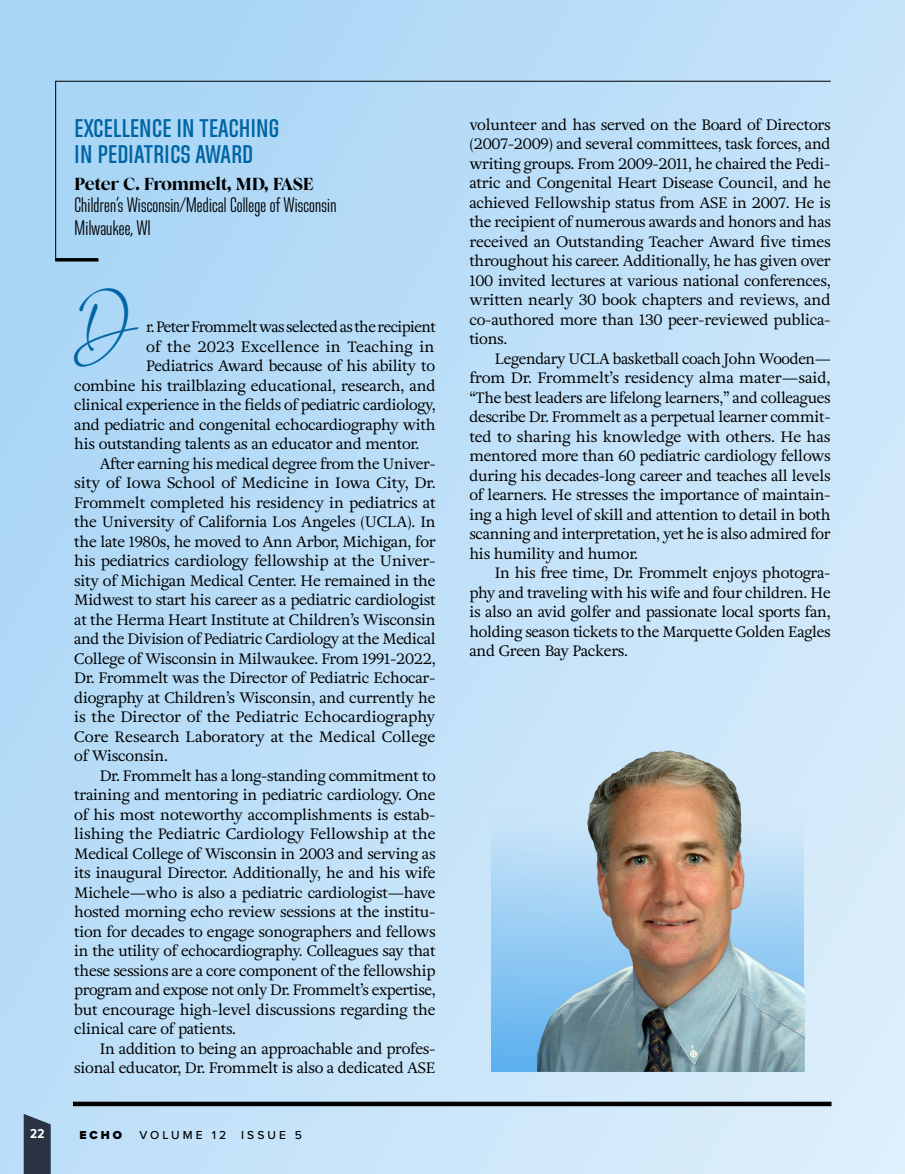
<style>
.page{position:relative;width:905px;height:1174px;background:#fff}
.page>*{position:absolute;margin:0;border:0;box-sizing:border-box;transform-origin:0 0}
.t1{font:42px "adelia";color:#0065a4}
.t2{font:500 25.5px/26.2px "Directors Gothic 250";color:#0065a4}
.t3{font:300 21px/22.5px "Directors Gothic 250";letter-spacing:-.02em;color:#000}
.t4{font:700 18px "Marygold Serif";letter-spacing:-.02em;color:#000;scale:.95 1}
.t5{font:15px/19.5px "Adriane Text";letter-spacing:-.02em;color:#000;text-align:justify}
.t6{font:15px "Adriane Text";letter-spacing:-.04em;color:#000}
.t7{font:15px "Adriane Text";color:#000}
.t8{font:700 13.5px "Proxima Nova Cond";color:#fff}
.t9{font:500 12px "Proxima Nova";letter-spacing:.25em;color:#000}
.t10{font:900 12px "Proxima Nova";color:#000}
</style>
<div class="page">
<div style="left:0;top:0;width:905px;height:1174px;background:linear-gradient(to right,#b0d9f7,#d2e9fa)"></div>
<svg style="left:24px;top:1114px;width:27px;height:60px;background:#374355"></svg>
<svg style="left:55px;top:81px;width:776px;height:180px;background:#b5daf5"></svg>
<hr style="left:56px;top:258px;width:42px;height:3px;background:#000">
<hr style="left:73px;top:1102px;width:758px;height:4px;background:#000">
<div style="left:490px;top:811px;width:313px;height:261px;background:linear-gradient(to bottom,#cde6f9,#5bb0ee)"></div>
<img style="left:537px;top:751px;width:267px;height:321px">
<h2 class="t2" style="left:74px;top:116px;width:207px">EXCELLENCE IN TEACHING<br>IN PEDIATRICS AWARD</h2>
<p class="t4" style="left:74px;top:172px;width:254px">Peter C. Frommelt, MD, FASE</p>
<h3 class="t3" style="left:74px;top:194px;width:264px">Children’s Wisconsin/Medical College of Wisconsin<br>Milwaukee, WI</h3>
<h1 class="t1" style="left:74px;top:300px;width:64px">D</h1>
<p class="t6" style="left:146px;top:316px;width:291px">r. Peter Frommelt was selected as the recipient</p>
<p class="t7" style="left:146px;top:336px;width:290px">of the 2023 Excellence in Teaching in</p>
<p class="t5" style="left:146px;top:356px;width:290px">Pediatrics Award because of his ability to</p>
<p class="t5" style="left:74px;top:375px;width:363px">combine his trailblazing educational, research, and</p>
<p class="t5" style="left:74px;top:395px;width:363px">clinical experience in the fields of pediatric cardiology,</p>
<p class="t5" style="left:74px;top:414px;width:363px">and pediatric and congenital echocardiography with</p>
<p class="t5" style="left:74px;top:434px;width:346px">his outstanding talents as an educator and mentor.</p>
<p class="t5" style="left:100px;top:453px;width:337px">After earning his medical degree from the Univer-</p>
<p class="t5" style="left:74px;top:473px;width:363px">sity of Iowa School of Medicine in Iowa City, Dr.</p>
<p class="t5" style="left:74px;top:492px;width:363px">Frommelt completed his residency in pediatrics at</p>
<p class="t5" style="left:74px;top:512px;width:363px">the University of California Los Angeles (UCLA). In</p>
<p class="t5" style="left:74px;top:531px;width:363px">the late 1980s, he moved to Ann Arbor, Michigan, for</p>
<p class="t5" style="left:74px;top:551px;width:363px">his pediatrics cardiology fellowship at the Univer-</p>
<p class="t5" style="left:74px;top:570px;width:363px">sity of Michigan Medical Center. He remained in the</p>
<p class="t5" style="left:74px;top:590px;width:363px">Midwest to start his career as a pediatric cardiologist</p>
<p class="t5" style="left:74px;top:609px;width:363px">at the Herma Heart Institute at Children’s Wisconsin</p>
<p class="t5" style="left:74px;top:629px;width:363px">and the Division of Pediatric Cardiology at the Medical</p>
<p class="t5" style="left:74px;top:648px;width:363px">College of Wisconsin in Milwaukee. From 1991-2022,</p>
<p class="t5" style="left:74px;top:668px;width:363px">Dr. Frommelt was the Director of Pediatric Echocar-</p>
<p class="t5" style="left:74px;top:687px;width:363px">diography at Children’s Wisconsin, and currently he</p>
<p class="t5" style="left:74px;top:707px;width:362px">is the Director of the Pediatric Echocardiography</p>
<p class="t5" style="left:74px;top:726px;width:362px">Core Research Laboratory at the Medical College</p>
<p class="t5" style="left:74px;top:746px;width:95px">of Wisconsin.</p>
<p class="t5" style="left:100px;top:765px;width:337px">Dr. Frommelt has a long-standing commitment to</p>
<p class="t5" style="left:74px;top:785px;width:363px">training and mentoring in pediatric cardiology. One</p>
<p class="t5" style="left:74px;top:804px;width:363px">of his most noteworthy accomplishments is estab-</p>
<p class="t5" style="left:74px;top:824px;width:363px">lishing the Pediatric Cardiology Fellowship at the</p>
<p class="t5" style="left:74px;top:843px;width:363px">Medical College of Wisconsin in 2003 and serving as</p>
<p class="t5" style="left:74px;top:863px;width:363px">its inaugural Director. Additionally, he and his wife</p>
<p class="t5" style="left:74px;top:882px;width:363px">Michele—who is also a pediatric cardiologist—have</p>
<p class="t5" style="left:74px;top:902px;width:363px">hosted morning echo review sessions at the institu-</p>
<p class="t5" style="left:74px;top:921px;width:363px">tion for decades to engage sonographers and fellows</p>
<p class="t5" style="left:74px;top:941px;width:363px">in the utility of echocardiography. Colleagues say that</p>
<p class="t5" style="left:74px;top:960px;width:362px">these sessions are a core component of the fellowship</p>
<p class="t5" style="left:74px;top:980px;width:363px">program and expose not only Dr. Frommelt’s expertise,</p>
<p class="t5" style="left:74px;top:999px;width:363px">but encourage high-level discussions regarding the</p>
<p class="t5" style="left:74px;top:1019px;width:163px">clinical care of patients.</p>
<p class="t5" style="left:100px;top:1038px;width:337px">In addition to being an approachable and profes-</p>
<p class="t5" style="left:74px;top:1058px;width:363px">sional educator, Dr. Frommelt is also a dedicated ASE</p>
<p class="t8" style="left:30px;top:1126px;width:16px">22</p>
<p class="t10" style="left:79px;top:1128px;width:44px">ECHO</p>
<p class="t9" style="left:139px;top:1126px;width:88px">VOLUME 12</p>
<p class="t9" style="left:241px;top:1126px;width:62px">ISSUE 5</p>
<p class="t5" style="left:469px;top:115px;width:363px">volunteer and has served on the Board of Directors (2007-2009) and several committees, task forces, and writing groups. From 2009-2011, he chaired the Pedi&shy;atric and Congenital Heart Disease Council, and he achieved Fellowship status from ASE in 2007. He is the recipient of numerous awards and honors and has received an Outstanding Teacher Award five times throughout his career. Additionally, he has given over 100 invited lectures at various national conferences, written nearly 30 book chapters and reviews, and co-authored more than 130 peer-reviewed publica&shy;tions.</p>
<p class="t5" style="left:469px;top:349px;width:363px;text-indent:25px">Legendary UCLA basketball coach John Wooden— from Dr. Frommelt’s residency alma mater—said, “The best leaders are lifelong learners,” and colleagues describe Dr. Frommelt as a perpetual learner commit&shy;ted to sharing his knowledge with others. He has mentored more than 60 pediatric cardiology fellows during his decades-long career and teaches all levels of learners. He stresses the importance of maintain&shy;ing a high level of skill and attention to detail in both scanning and interpretation, yet he is also admired for his humility and humor.</p>
<p class="t5" style="left:469px;top:563px;width:363px;text-indent:26px">In his free time, Dr. Frommelt enjoys photogra&shy;phy and traveling with his wife and four children. He is also an avid golfer and passionate local sports fan, holding season tickets to the Marquette Golden Eagles and Green Bay Packers.</p>
</div>
